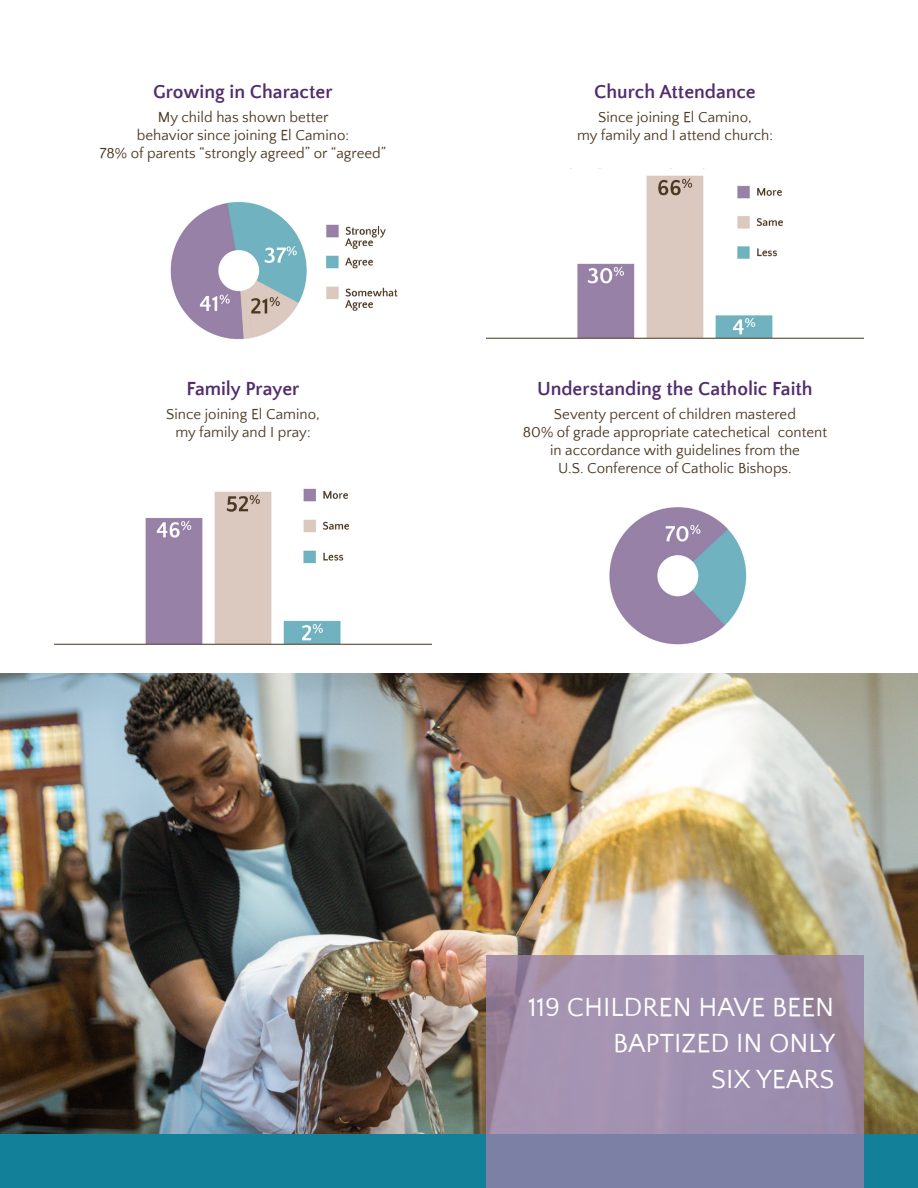
<style>
.page{position:relative;width:918px;height:1188px;background:#fff}
.page>*{position:absolute;margin:0;border:0;box-sizing:border-box;transform-origin:0 0}
.t1{font:27px/36px "Quattrocento Sans";color:#fff;text-align:right}
.t2{font:700 19.5px "Quattrocento Sans";color:#512d6d}
.t3{font:15px/18px "Quattrocento Sans";color:#4d3a24;text-align:center}
</style>
<div class="page">
<img style="left:0;top:673px;width:918px;height:461px">
<div style="left:0;top:1134px;width:918px;height:54px;background:#128099"></div>
<svg style="left:486px;top:955px;width:378px;height:233px;background:#978aaa"></svg>
<img style="left:54px;top:488px;width:378px;height:157px">
<img style="left:170px;top:202px;width:228px;height:138px">
<img style="left:609px;top:507px;width:138px;height:138px">
<img style="left:486px;top:175px;width:378px;height:164px">
<p class="t2" style="left:153px;top:81px;width:181px">Growing in Character</p>
<p class="t3" style="left:100px;top:109px;width:288px">My child has shown better<br>behavior since joining El Camino:<br>78% of parents “strongly agreed” or “agreed”</p>
<p class="t2" style="left:186px;top:378px;width:115px">Family Prayer</p>
<p class="t3" style="left:166px;top:406px;width:155px">Since joining El Camino, my family and I pray:</p>
<p class="t2" style="left:594px;top:81px;width:163px">Church Attendance</p>
<p class="t3" style="left:577px;top:109px;width:197px">Since joining El Camino,<br>my family and I attend church:</p>
<p class="t2" style="left:537px;top:378px;width:277px">Understanding the Catholic Faith</p>
<p class="t3" style="left:523px;top:406px;width:306px">Seventy percent of children mastered<br>80% of grade appropriate catechetical content in accordance with guidelines from the<br>U.S. Conference of Catholic Bishops.</p>
<p class="t1" style="left:528px;top:991px;width:309px">119 CHILDREN HAVE BEEN<br>BAPTIZED IN ONLY<br>SIX YEARS</p>
</div>
